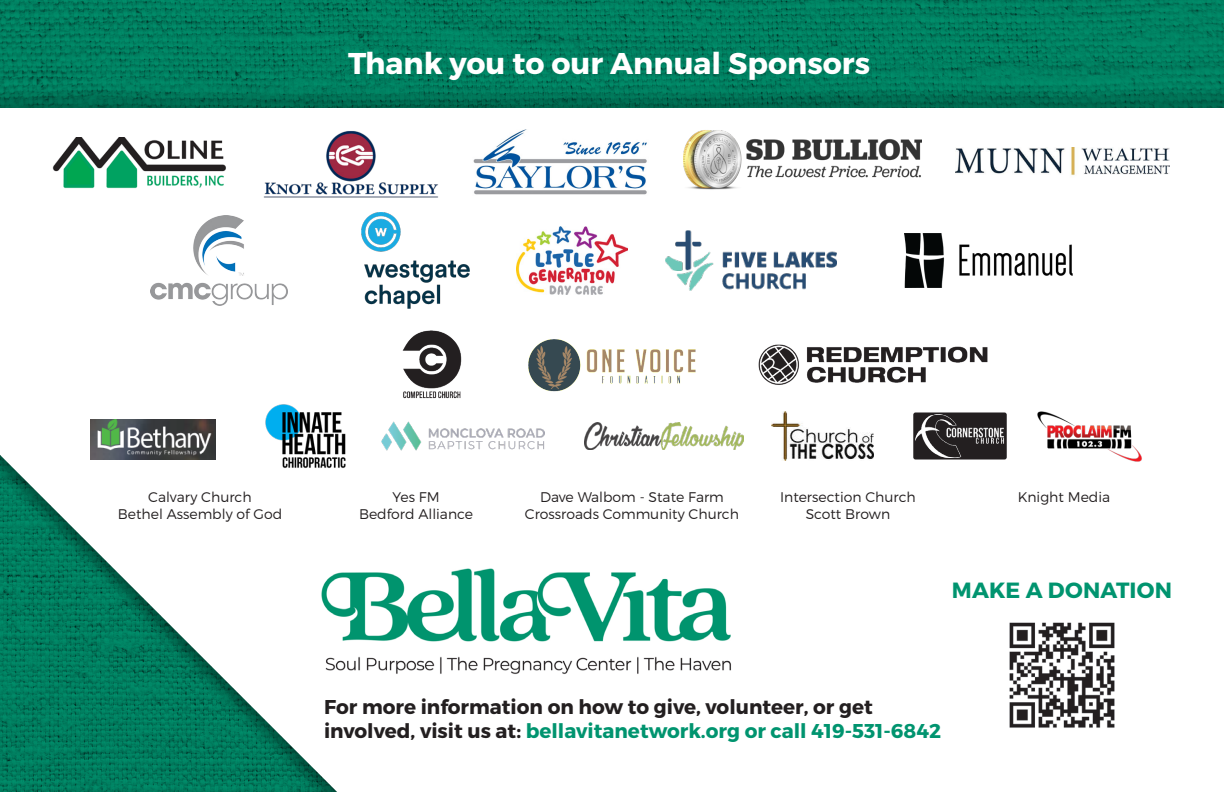
<style>
.page{position:relative;width:1224px;height:792px;background:#fff}
.page>*{position:absolute;margin:0;border:0;box-sizing:border-box;transform-origin:0 0}
.t1{font:700 30px "Montserrat";color:#fff}
.t2{font:700 22px "Montserrat";letter-spacing:.005em;color:#00946f}
.t3{font:700 20px/24px "Montserrat";color:#231f20}
.t4{font:300 14px "Montserrat";color:#231f20}
.s1{color:#00946f}
</style>
<div class="page">
<svg style="left:0;top:288px;width:411px;height:504px"></svg>
<img style="left:516px;top:226px;width:111px;height:69px">
<img style="left:52px;top:138px;width:174px;height:51px">
<img style="left:665px;top:230px;width:172px;height:61px">
<img style="left:473px;top:130px;width:174px;height:65px">
<img style="left:955px;top:147px;width:215px;height:29px">
<img style="left:259px;top:399px;width:93px;height:74px">
<img style="left:1037px;top:411px;width:105px;height:51px">
<img style="left:151px;top:215px;width:136px;height:90px">
<img style="left:683px;top:130px;width:238px;height:60px">
<img style="left:314px;top:564px;width:417px;height:115px">
<img style="left:361px;top:213px;width:108px;height:95px">
<img style="left:905px;top:233px;width:168px;height:55px">
<img style="left:772px;top:411px;width:101px;height:50px">
<div style="left:913px;top:412px;width:94px;height:48px;background:#231f20;border-radius:2px"></div>
<img style="left:916px;top:415px;width:88px;height:42px">
<img style="left:584px;top:423px;width:159px;height:26px">
<img style="left:382px;top:420px;width:162px;height:32px">
<img style="left:1009px;top:622px;width:106px;height:106px">
<img style="left:90px;top:419px;width:126px;height:41px">
<img style="left:528px;top:339px;width:168px;height:53px">
<img style="left:396px;top:329px;width:66px;height:70px">
<img style="left:758px;top:344px;width:230px;height:41px">
<img style="left:263px;top:131px;width:175px;height:67px">
<div style="left:0;top:0;width:1224px;height:110px;background:#231f20;opacity:.24"></div>
<p class="t1" style="left:348px;top:45px;width:523px">Thank you to our Annual Sponsors</p>
<p class="t4" style="left:148px;top:488px;width:105px">Calvary Church</p>
<p class="t4" style="left:118px;top:505px;width:166px">Bethel Assembly of God</p>
<p class="t4" style="left:392px;top:488px;width:49px">Yes FM</p>
<p class="t4" style="left:359px;top:505px;width:115px">Bedford Alliance</p>
<p class="t4" style="left:540px;top:488px;width:185px">Dave Walbom - State Farm</p>
<p class="t4" style="left:525px;top:505px;width:216px">Crossroads Community Church</p>
<p class="t4" style="left:780px;top:488px;width:137px">Intersection Church</p>
<p class="t4" style="left:806px;top:505px;width:86px">Scott Brown</p>
<p class="t4" style="left:1018px;top:488px;width:94px">Knight Media</p>
<p class="t2" style="left:952px;top:577px;width:222px">MAKE A DONATION</p>
<p class="t3" style="left:324px;top:695px;width:619px">For more information on how to give, volunteer, or get involved, visit us at: <span class="s1">bellavitanetwork.org or call 419-531-6842</span></p>
</div>
